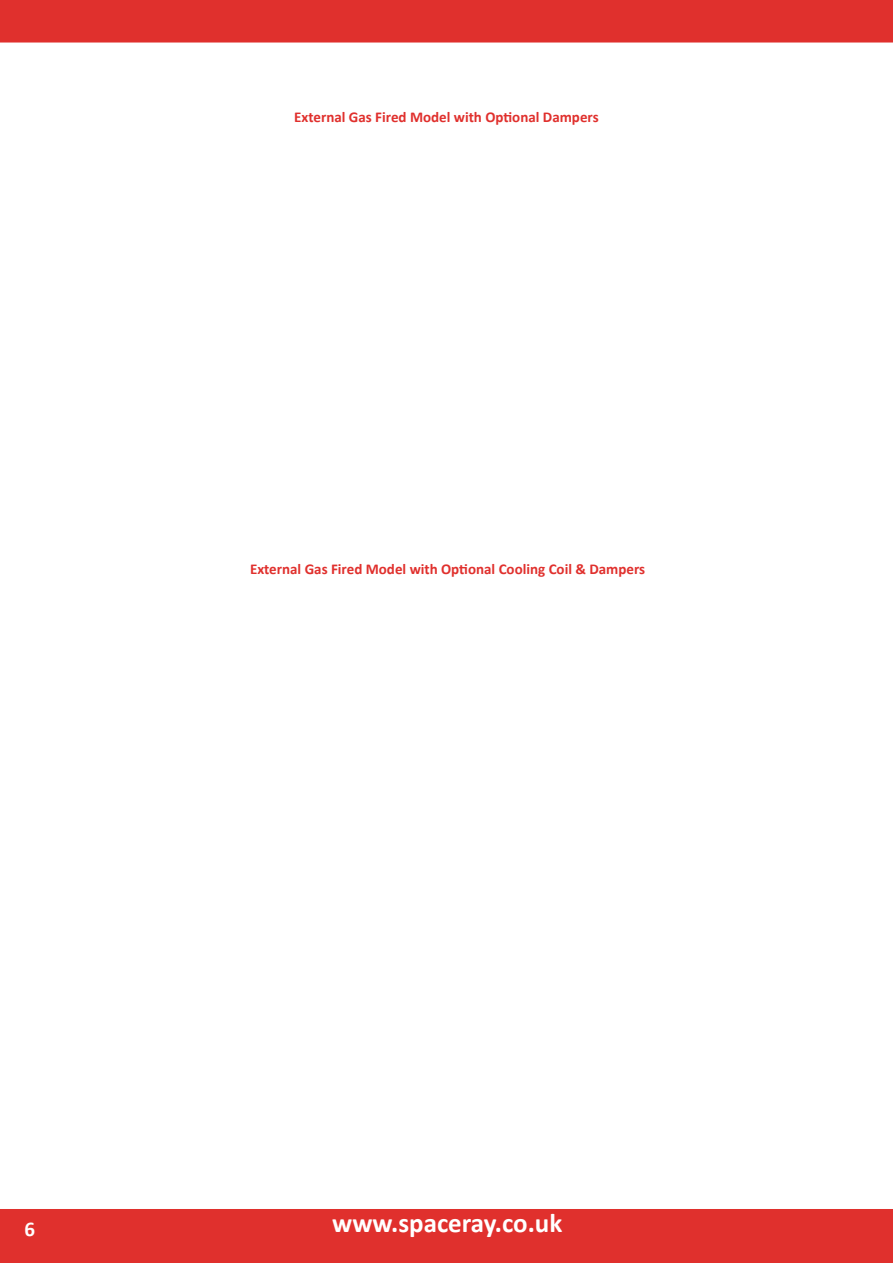
<style>
.page{position:relative;width:893px;height:1263px;background:#fff}
.page>*{position:absolute;margin:0;border:0;box-sizing:border-box;transform-origin:0 0}
.t1{font:700 27px "Calibri";color:#fff}
.t2{font:700 21px "Calibri";color:#fff}
.t3{font:700 15px "Calibri";color:#e0302d}
</style>
<div class="page">
<div style="left:0;top:1209px;width:892px;height:54px;background:#e0302d"></div>
<svg style="left:892px;top:1209px;width:1px;height:54px"></svg>
<div style="left:0;top:0;width:893px;height:43px;background:#e0302d"></div>
<p class="t3" style="left:294px;top:106px;width:306px">External Gas Fired Model with Optional Dampers</p>
<p class="t3" style="left:250px;top:558px;width:397px">External Gas Fired Model with Optional Cooling Coil &amp; Dampers</p>
<h2 class="t2" style="left:24px;top:1214px;width:12px">6</h2>
<h1 class="t1" style="left:332px;top:1204px;width:232px">www.spaceray.co.uk</h1>
</div>
